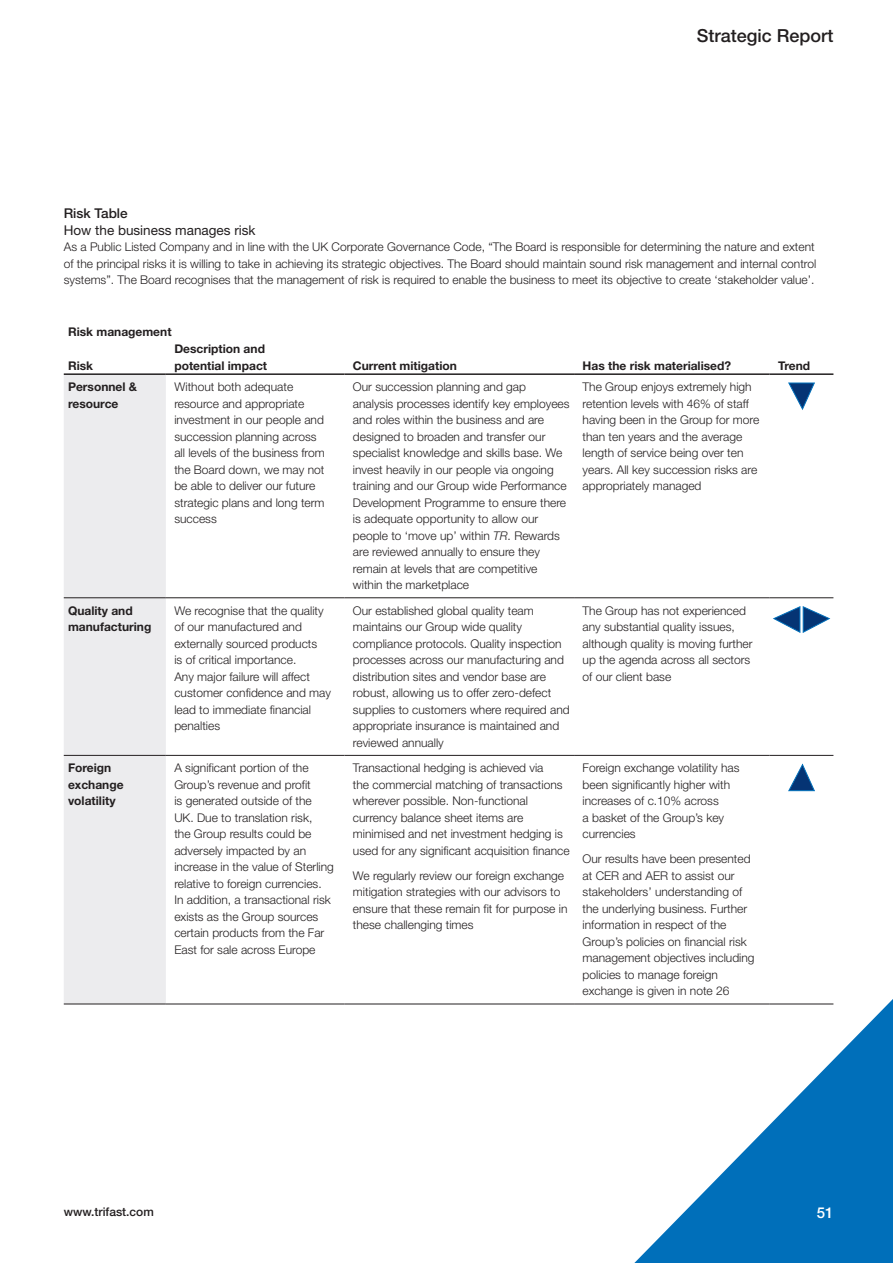
<style>
.page{position:relative;width:893px;height:1263px;background:#fff}
.page>*{position:absolute;margin:0;border:0;box-sizing:border-box;transform-origin:0 0}
.t1{font:500 18px "Helvetica Neue LT Std";color:#231f20}
.t2{font:500 15px "Helvetica Neue LT Std";color:#fff}
.t3{font:13.5px "Helvetica Neue LT Std";color:#231f20}
.t4{font:500 13.5px "Helvetica Neue LT Std";color:#231f20}
.t5{font:300 12px/16.5px "Helvetica Neue LT Std";color:#231f20}
.t6{font:700 12px/16.5px "Helvetica Neue LT Std";color:#231f20}
.t7{font:500 12px "Helvetica Neue LT Std";color:#231f20}
.s1{font-style:italic}
</style>
<div class="page">
<svg style="left:622px;top:999px;width:271px;height:264px"></svg>
<div style="left:64px;top:375px;width:102px;height:628px;background:#ececee"></div>
<hr style="left:64px;top:597px;width:102px;height:1px;background:#231f20">
<hr style="left:166px;top:597px;width:178px;height:1px;background:#231f20">
<hr style="left:344px;top:597px;width:230px;height:1px;background:#231f20">
<hr style="left:574px;top:597px;width:196px;height:1px;background:#231f20">
<hr style="left:770px;top:597px;width:63px;height:1px;background:#231f20">
<hr style="left:64px;top:373px;width:102px;height:2px;background:#231f20">
<hr style="left:64px;top:755px;width:102px;height:1px;background:#231f20">
<hr style="left:166px;top:373px;width:178px;height:2px;background:#231f20">
<hr style="left:166px;top:755px;width:178px;height:1px;background:#231f20">
<hr style="left:344px;top:373px;width:230px;height:2px;background:#231f20">
<hr style="left:344px;top:755px;width:230px;height:1px;background:#231f20">
<hr style="left:574px;top:373px;width:196px;height:2px;background:#231f20">
<hr style="left:574px;top:755px;width:196px;height:1px;background:#231f20">
<hr style="left:770px;top:373px;width:63px;height:2px;background:#231f20">
<hr style="left:770px;top:755px;width:63px;height:1px;background:#231f20">
<hr style="left:64px;top:1003px;width:102px;height:1px;background:#231f20">
<hr style="left:166px;top:1003px;width:178px;height:1px;background:#231f20">
<hr style="left:344px;top:1003px;width:230px;height:1px;background:#231f20">
<hr style="left:574px;top:1003px;width:196px;height:1px;background:#231f20">
<hr style="left:770px;top:1003px;width:63px;height:1px;background:#231f20">
<svg style="left:788px;top:382px;width:27px;height:28px"></svg>
<svg style="left:773px;top:606px;width:58px;height:27px"></svg>
<svg style="left:788px;top:763px;width:27px;height:28px"></svg>
<h1 class="t1" style="left:697px;top:24px;width:138px">Strategic Report</h1>
<p class="t4" style="left:64px;top:205px;width:65px">Risk Table</p>
<p class="t3" style="left:64px;top:222px;width:193px">How the business manages risk</p>
<p class="t5" style="left:64px;top:238px;width:754px">As a Public Listed Company and in line with the UK Corporate Governance Code, “The Board is responsible for determining the nature and extent of the principal risks it is willing to take in achieving its strategic objectives. The Board should maintain sound risk management and internal control systems”. The Board recognises that the management of risk is required to enable the business to meet its objective to create ‘stakeholder value’.</p>
<p class="t6" style="left:68px;top:324px;width:105px">Risk management</p>
<p class="t6" style="left:68px;top:357px;width:27px">Risk</p>
<p class="t6" style="left:174px;top:341px;width:94px">Description and potential impact</p>
<p class="t6" style="left:353px;top:357px;width:105px">Current mitigation</p>
<p class="t6" style="left:583px;top:357px;width:150px">Has the risk materialised?</p>
<p class="t6" style="left:778px;top:357px;width:34px">Trend</p>
<p class="t6" style="left:68px;top:378px;width:71px">Personnel &amp; resource</p>
<p class="t5" style="left:174px;top:378px;width:152px">Without both adequate resource and appropriate investment in our people and succession planning across all levels of the business from the Board down, we may not be able to deliver our future strategic plans and long term success</p>
<p class="t5" style="left:353px;top:378px;width:218px">Our succession planning and gap<br>analysis processes identify key employees and roles within the business and are designed to broaden and transfer our specialist knowledge and skills base. We invest heavily in our people via ongoing training and our Group wide Performance Development Programme to ensure there is adequate opportunity to allow our people to ‘move up’ within <span class="s1">TR</span>. Rewards are reviewed annually to ensure they remain at levels that are competitive within the marketplace</p>
<p class="t5" style="left:583px;top:378px;width:178px">The Group enjoys extremely high retention levels with 46% of staff having been in the Group for more than ten years and the average length of service being over ten years. All key succession risks are appropriately managed</p>
<p class="t6" style="left:68px;top:602px;width:85px">Quality and manufacturing</p>
<p class="t5" style="left:174px;top:602px;width:158px">We recognise that the quality of our manufactured and externally sourced products<br>is of critical importance.<br>Any major failure will affect customer confidence and may lead to immediate financial penalties</p>
<p class="t5" style="left:353px;top:602px;width:218px">Our established global quality team maintains our Group wide quality compliance protocols. Quality inspection processes across our manufacturing and distribution sites and vendor base are robust, allowing us to offer zero-defect supplies to customers where required and appropriate insurance is maintained and reviewed annually</p>
<p class="t5" style="left:583px;top:602px;width:172px">The Group has not experienced any substantial quality issues, although quality is moving further up the agenda across all sectors of our client base</p>
<p class="t6" style="left:68px;top:760px;width:57px">Foreign exchange volatility</p>
<p class="t5" style="left:174px;top:760px;width:161px">A significant portion of the<br>Group’s revenue and profit<br>is generated outside of the<br>UK. Due to translation risk,<br>the Group results could be adversely impacted by an increase in the value of Sterling relative to foreign currencies.<br>In addition, a transactional risk exists as the Group sources certain products from the Far<br>East for sale across Europe</p>
<p class="t5" style="left:353px;top:760px;width:218px">Transactional hedging is achieved via<br>the commercial matching of transactions wherever possible. Non-functional currency balance sheet items are minimised and net investment hedging is used for any significant acquisition finance</p>
<p class="t5" style="left:583px;top:760px;width:158px">Foreign exchange volatility has been significantly higher with increases of c.10% across<br>a basket of the Group’s key currencies</p>
<p class="t5" style="left:583px;top:851px;width:174px">Our results have been presented at CER and AER to assist our stakeholders’ understanding of the underlying business. Further information in respect of the<br>Group’s policies on financial risk management objectives including policies to manage foreign exchange is given in note 26</p>
<p class="t5" style="left:353px;top:867px;width:216px">We regularly review our foreign exchange mitigation strategies with our advisors to ensure that these remain fit for purpose in these challenging times</p>
<p class="t7" style="left:64px;top:1205px;width:92px">www.trifast.com</p>
<p class="t2" style="left:817px;top:1204px;width:18px">51</p>
</div>
